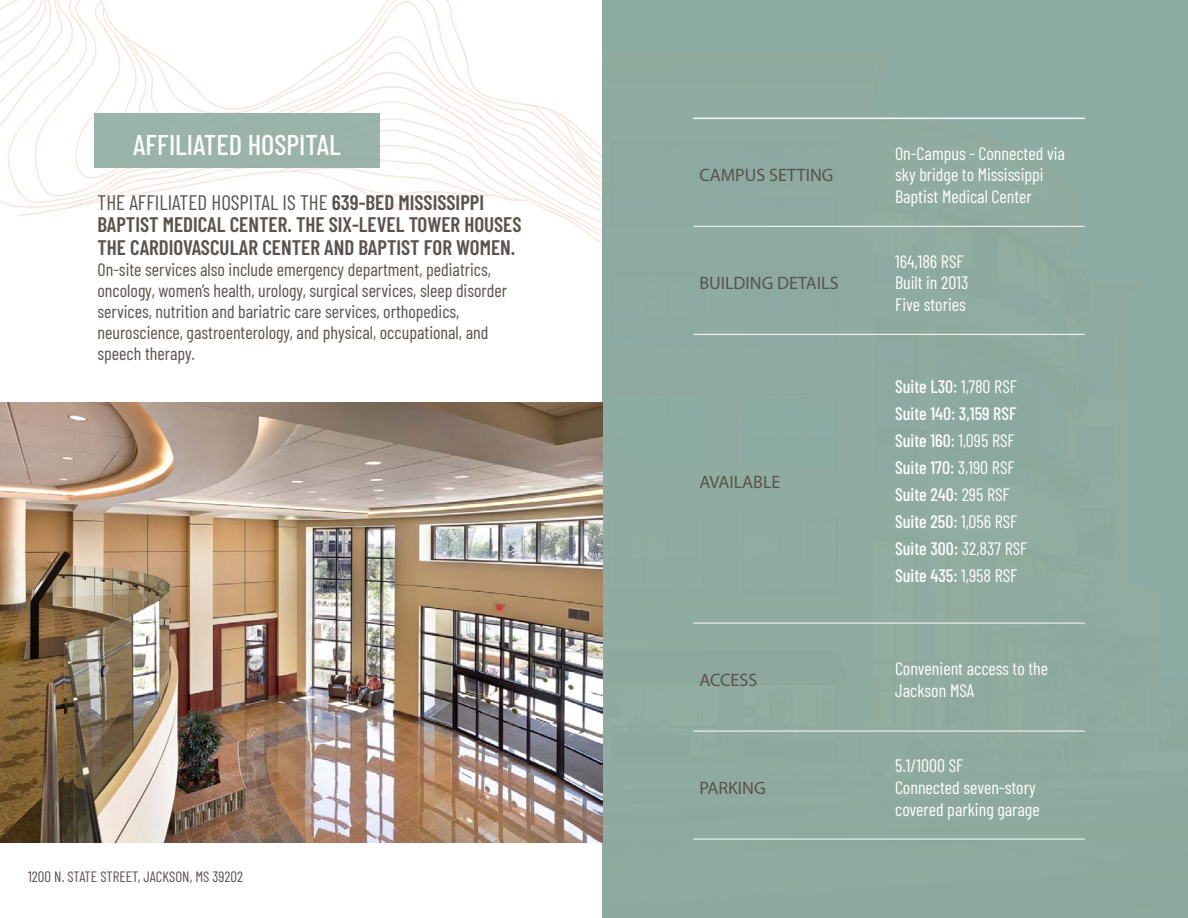
<style>
.page{position:relative;width:1188px;height:918px;background:#fff}
.page>*{position:absolute;margin:0;border:0;box-sizing:border-box;transform-origin:0 0}
.t1{font:500 28.5px "Barlow Condensed";color:#fff}
.t2{font:600 21px/22.5px "Barlow Condensed";color:#59524d}
.t3{font:18px/21px "Barlow Condensed";color:#59524d}
.t4{font:18px/21.6px "Barlow Condensed";color:#fff}
.t5{font:500 18px "Barlow Condensed";color:#fff}
.t6{font:18px "Myriad Pro";color:#59524d}
.t7{font:15px "Barlow Condensed";color:#59524d}
.s1{font-weight:400}
</style>
<div class="page">
<svg style="left:87px;top:0;width:515px;height:244px"></svg>
<svg style="left:0;top:0;width:87px;height:216px"></svg>
<div style="left:602px;top:0;width:586px;height:918px;background:#90ada2"></div>
<hr style="left:693px;top:118px;width:196px;height:1px;background:#fff">
<hr style="left:889px;top:118px;width:196px;height:1px;background:#fff">
<hr style="left:693px;top:226px;width:196px;height:1px;background:#fff">
<hr style="left:889px;top:226px;width:196px;height:1px;background:#fff">
<hr style="left:693px;top:334px;width:196px;height:1px;background:#fff">
<hr style="left:889px;top:334px;width:196px;height:1px;background:#fff">
<hr style="left:693px;top:623px;width:196px;height:1px;background:#fff">
<hr style="left:889px;top:623px;width:196px;height:1px;background:#fff">
<hr style="left:693px;top:731px;width:196px;height:1px;background:#fff">
<hr style="left:889px;top:731px;width:196px;height:1px;background:#fff">
<hr style="left:693px;top:839px;width:196px;height:1px;background:#fff">
<hr style="left:889px;top:839px;width:196px;height:1px;background:#fff">
<div style="left:94px;top:113px;width:286px;height:54px;background:#9ab4aa"></div>
<img style="left:0;top:403px;width:602px;height:439px">
<h1 class="t1" style="left:133px;top:124px;width:209px">AFFILIATED HOSPITAL</h1>
<p class="t2" style="left:98px;top:189px;width:426px"><span class="s1">THE AFFILIATED HOSPITAL IS THE</span> 639-BED MISSISSIPPI<br>BAPTIST MEDICAL CENTER. THE SIX-LEVEL TOWER HOUSES<br>THE CARDIOVASCULAR CENTER AND BAPTIST FOR WOMEN.</p>
<p class="t3" style="left:98px;top:257px;width:411px">On-site services also include emergency department, pediatrics, oncology, women’s health, urology, surgical services, sleep disorder services, nutrition and bariatric care services, orthopedics, neuroscience, gastroenterology, and physical, occupational, and speech therapy.</p>
<p class="t7" style="left:28px;top:866px;width:217px">1200 N. STATE STREET, JACKSON, MS 39202</p>
<p class="t6" style="left:699px;top:164px;width:136px">CAMPUS SETTING</p>
<p class="t6" style="left:699px;top:272px;width:141px">BUILDING DETAILS</p>
<p class="t6" style="left:699px;top:471px;width:83px">AVAILABLE</p>
<p class="t4" style="left:895px;top:141px;width:171px">On-Campus - Connected via</p>
<p class="t4" style="left:895px;top:163px;width:150px">sky bridge to Mississippi<br>Baptist Medical Center</p>
<p class="t4" style="left:895px;top:249px;width:70px">164,186 RSF</p>
<p class="t4" style="left:895px;top:271px;width:75px">Built in 2013</p>
<p class="t4" style="left:895px;top:292px;width:72px">Five stories</p>
<p class="t5" style="left:895px;top:374px;width:123px">Suite L30: <span class="s1">1,780 RSF</span></p>
<p class="t5" style="left:895px;top:401px;width:123px">Suite 140: 3,159 RSF</p>
<p class="t5" style="left:895px;top:428px;width:121px">Suite 160: <span class="s1">1,095 RSF</span></p>
<p class="t5" style="left:895px;top:455px;width:121px">Suite 170: <span class="s1">3,190 RSF</span></p>
<p class="t5" style="left:895px;top:482px;width:116px">Suite 240: <span class="s1">295 RSF</span></p>
<p class="t5" style="left:895px;top:509px;width:124px">Suite 250: <span class="s1">1,056 RSF</span></p>
<p class="t5" style="left:895px;top:536px;width:134px">Suite 300: <span class="s1">32,837 RSF</span></p>
<p class="t5" style="left:895px;top:563px;width:124px">Suite 435: <span class="s1">1,958 RSF</span></p>
<p class="t6" style="left:699px;top:669px;width:59px">ACCESS</p>
<p class="t4" style="left:895px;top:657px;width:155px">Convenient access to the<br>Jackson MSA</p>
<p class="t6" style="left:699px;top:777px;width:68px">PARKING</p>
<p class="t4" style="left:895px;top:754px;width:70px">5.1/1000 SF</p>
<p class="t4" style="left:895px;top:775px;width:146px">Connected seven-story covered parking garage</p>
</div>
